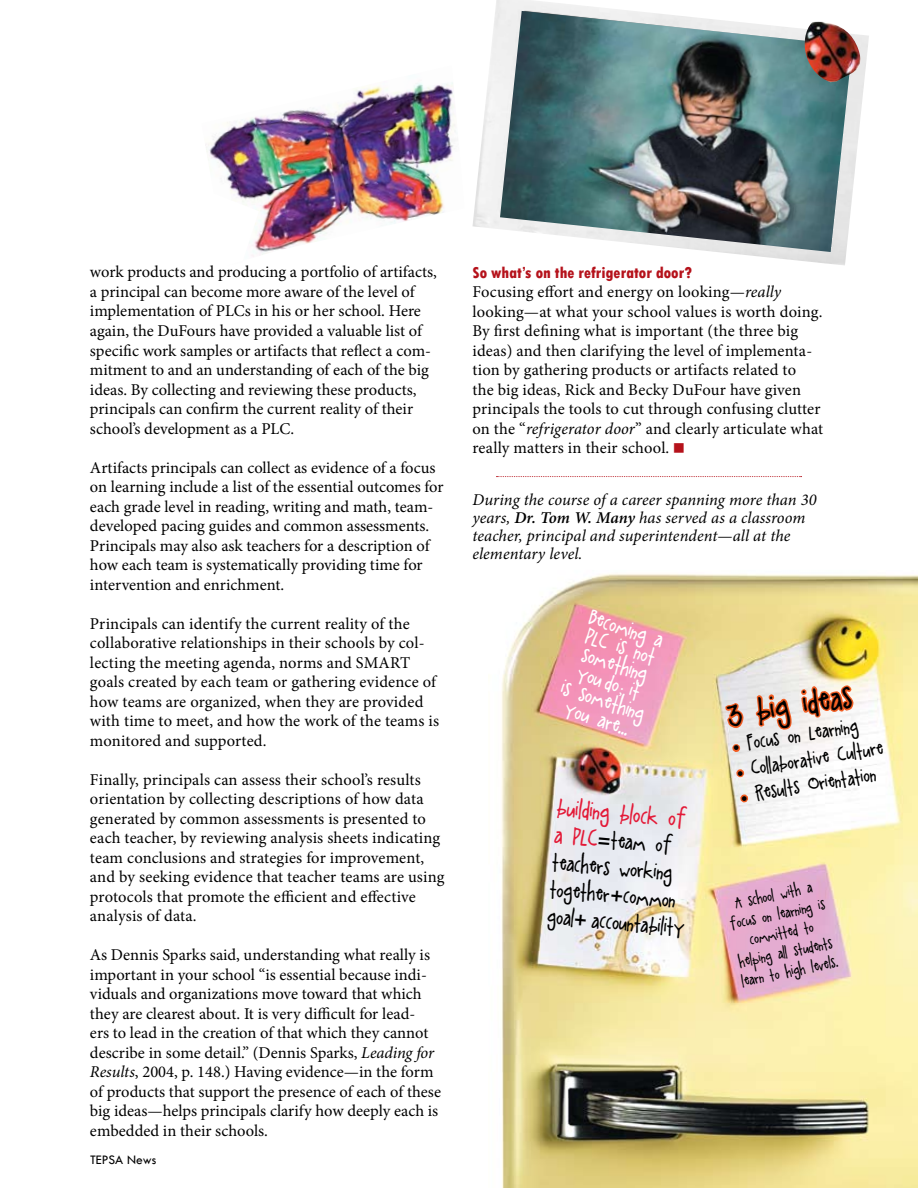
<style>
.page{position:relative;width:918px;height:1188px;background:#fff}
.page>*{position:absolute;margin:0;border:0;box-sizing:border-box;transform-origin:0 0}
.t1{font:30px "A Little Pot";color:#000}
.t2{font:21px "A Little Pot";color:#e31937}
.t3{font:19.5px/27px "A Little Pot";color:#000}
.t4{font:19.5px/18.9px "A Little Pot";color:#fff;text-align:center}
.t5{font:18px "A Little Pot";color:#000}
.t6{font:16.5px/19.5px "Minion Pro";color:#000}
.t7{font:italic 16.5px/18px "Minion Pro";letter-spacing:.005em;color:#000}
.t8{font:800 condensed 16.5px "Tw Cen";color:#b5121b}
.t9{font:13.5px/19.5px "A Little Pot";color:#000;text-align:center}
.t10{font:13.5px "Tw Cen";color:#000}
.s1{font-style:italic}
.s2{color:#b5121b}
.s3{font-weight:600}
.s4{font-style:normal}
.s5{font-family:"Minion Pro";font-size:16.5px}
.s6{font-size:21px;color:#e31937}
.s7{font-family:"Tw Cen";font-weight:800;font-stretch:condensed}
.s8{font-family:"Minion Pro"}
</style>
<div class="page">
<svg style="left:497px;top:476px;width:305px;height:1px"></svg>
<img style="left:205px;top:82px;width:251px;height:175px">
<img style="left:472px;top:0;width:397px;height:265px">
<img style="left:500px;top:11px;width:352px;height:241px">
<img style="left:800px;top:22px;width:61px;height:60px">
<img style="left:501px;top:574px;width:417px;height:614px">
<svg style="left:724px;top:669px;width:21px;height:61px"></svg>
<svg style="left:754px;top:674px;width:39px;height:119px"></svg>
<img style="left:799px;top:657px;width:56px;height:62px">
<div style="left:732px;top:744px;width:8px;height:8px;border:3px solid #f15d22;border-radius:50%"></div>
<div style="left:736px;top:769px;width:8px;height:8px;border:3px solid #f15d22;border-radius:50%"></div>
<div style="left:740px;top:794px;width:8px;height:9px;border:3px solid #f15d22;border-radius:50%"></div>
<p class="t6" style="left:90px;top:263px;width:348px">work products and producing a portfolio of artifacts, a principal can become more aware of the level of implementation of PLCs in his or her school. Here again, the DuFours have provided a valuable list of specific work samples or artifacts that reflect a com&shy;mitment to and an understanding of each of the big ideas. By collecting and reviewing these products, principals can confirm the current reality of their school’s development as a PLC.</p>
<p class="t6" style="left:90px;top:458px;width:355px">Artifacts principals can collect as evidence of a focus on learning include a list of the essential outcomes for each grade level in reading, writing and math, team&shy;developed pacing guides and common assessments.<br>Principals may also ask teachers for a description of how each team is systematically providing time for intervention and enrichment.</p>
<p class="t6" style="left:90px;top:614px;width:351px">Principals can identify the current reality of the collaborative relationships in their schools by col&shy;lecting the meeting agenda, norms and SMART goals created by each team or gathering evidence of how teams are organized, when they are provided with time to meet, and how the work of the teams is monitored and supported.</p>
<p class="t6" style="left:90px;top:770px;width:356px">Finally, principals can assess their school’s results orientation by collecting descriptions of how data generated by common assessments is presented to each teacher, by reviewing analysis sheets indicating team conclusions and strategies for improvement, and by seeking evidence that teacher teams are using protocols that promote the efficient and effective analysis of data.</p>
<p class="t6" style="left:90px;top:945px;width:353px">As Dennis Sparks said, understanding what really is important in your school “is essential because indi&shy;viduals and organizations move toward that which they are clearest about. It is very difficult for lead-<br>ers to lead in the creation of that which they cannot describe in some detail.” (Dennis Sparks, <span class="s1">Leading for Results</span>, 2004, p. 148.) Having evidence—in the form of products that support the presence of each of these big ideas—helps principals clarify how deeply each is embedded in their schools.</p>
<p class="t10" style="left:90px;top:1152px;width:68px">TEPSA News</p>
<p class="t8" style="left:473px;top:263px;width:221px">So what’s on the refrigerator door?</p>
<p class="t6" style="left:473px;top:282px;width:352px">Focusing effort and energy on looking—<span class="s1">really </span>looking—at what your school values is worth doing.<br>By first defining what is important (the three big ideas) and then clarifying the level of implementa&shy;tion by gathering products or artifacts related to<br>the big ideas, Rick and Becky DuFour have given principals the tools to cut through confusing clutter on the “<span class="s1">refrigerator door</span>” and clearly articulate what</p>
<p class="t6" style="left:473px;top:438px;width:214px">really matters in their school. <span class="s2">■</span></p>
<p class="t7" style="left:472px;top:491px;width:346px">During the course of a career spanning more than 30 years, <span class="s3">Dr. Tom W. Many</span> has served as a classroom teacher, principal and superintendent<span class="s4">—</span>all at the elementary level.</p>
<p class="t4" style="left:588px;top:607px;width:88px;rotate:18deg">Becoming a<br>PLC is not something you do;<span class="s5">;</span> it<br>is something you are...</p>
<p class="t2" style="left:558px;top:797px;width:132px;rotate:5deg">building block of</p>
<p class="t3" style="left:556px;top:823px;width:139px;rotate:5deg"><span class="s6">a PLC</span><span class="s7">=</span>team+ of teachers working together<span class="s7">+</span>common goal<span class="s7">+</span> accountability</p>
<h1 class="t1" style="left:725px;top:700px;width:128px;rotate:-9deg">3 big ideas:</h1>
<p class="t5" style="left:731px;top:736px;width:129px;rotate:-9deg"><span class="s8">•</span> Focus on Learning</p>
<p class="t5" style="left:735px;top:761px;width:150px;rotate:-9deg"><span class="s8">•</span> Collaborative Culture</p>
<p class="t5" style="left:739px;top:786px;width:139px;rotate:-9deg"><span class="s8">•</span> Results Orientation</p>
<p class="t9" style="left:724px;top:897px;width:99px;rotate:-12deg">A school with a focus on learning is committed to helping all students learn to high levels.</p>
</div>
